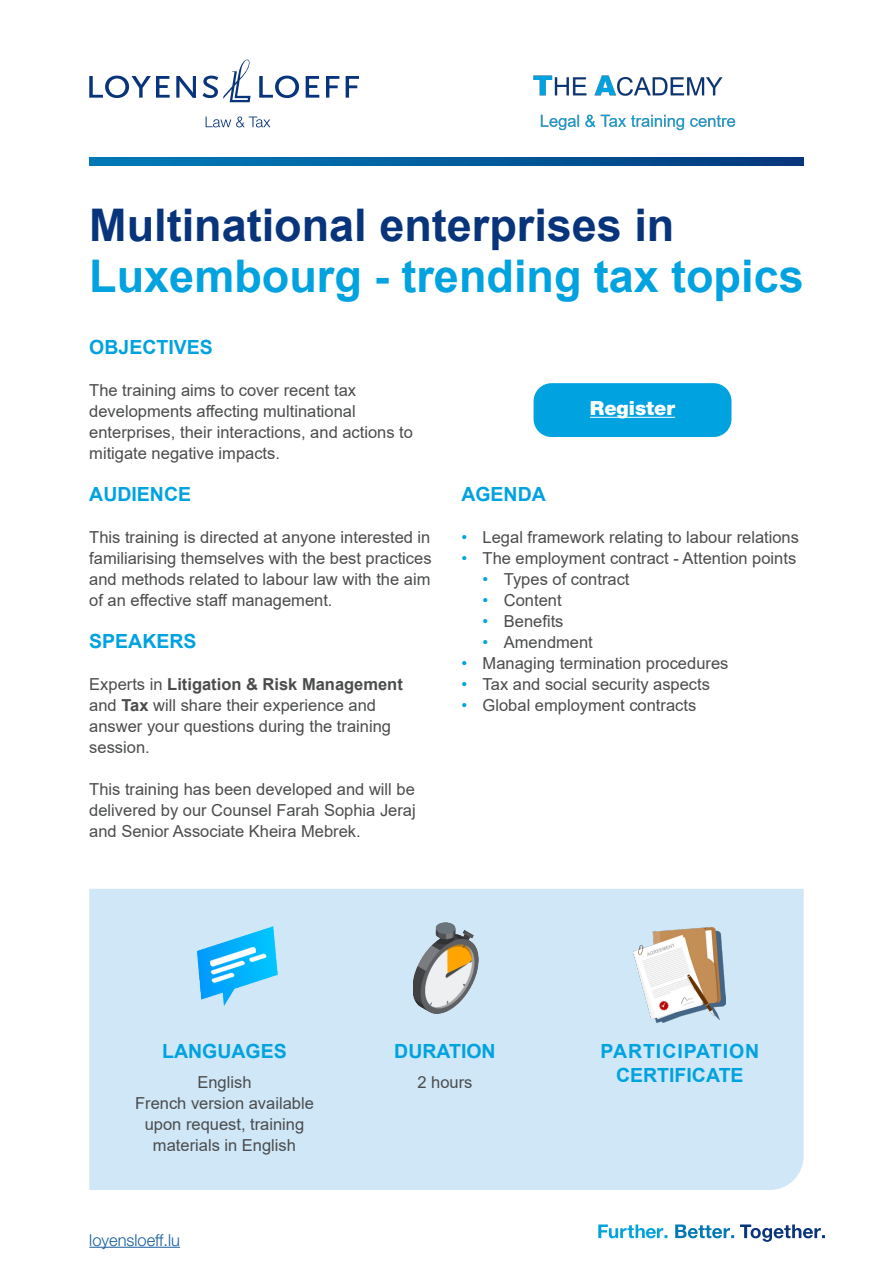
<style>
.page{position:relative;width:893px;height:1263px;background:#fff}
.page>*{position:absolute;margin:0;border:0;box-sizing:border-box;transform-origin:0 0}
.HEADLINE{font:700 45px "Arial";color:#00a2df}
.HEADLINE-2{font:700 45px "Arial";color:#08347b}
.INTRODUCTION_TEXT{font:700 19.5px/24px "Arial";color:#00a2df;text-align:center}
.TAB_BULLET{font:700 19.5px "Arial";color:#00a2df}
.INTRODUCTION_TEXT-2{font:900 19.5px "Helvetica Neue LT Pro";color:#fff}
.INTRODUCTION_TEXT-3{font:16.5px/21px "Arial";color:#4b4c4d}
.TAB_BULLET-2{font:16.5px/21px "Arial";color:#4b4c4d}
.INTRODUCTION_TEXT-4{font:300 16.5px "Helvetica Neue LT Pro";color:#175d9e}
.s1{font-weight:700}
.s2{color:#00a2df}
</style>
<div class="page">
<div style="left:89px;top:889px;width:715px;height:301px;background:#cfe7f7"></div>
<svg style="left:740px;top:1224px;width:85px;height:18px"></svg>
<svg style="left:675px;top:1224px;width:59px;height:14px"></svg>
<svg style="left:598px;top:1224px;width:69px;height:14px"></svg>
<svg style="left:259px;top:76px;width:40px;height:22px"></svg>
<svg style="left:306px;top:76px;width:13px;height:22px"></svg>
<svg style="left:326px;top:76px;width:13px;height:22px"></svg>
<svg style="left:346px;top:76px;width:13px;height:22px"></svg>
<svg style="left:89px;top:76px;width:81px;height:22px"></svg>
<svg style="left:176px;top:76px;width:20px;height:22px"></svg>
<svg style="left:203px;top:59px;width:48px;height:43px"></svg>
<svg style="left:206px;top:117px;width:64px;height:10px"></svg>
<img style="left:174px;top:913px;width:103px;height:109px">
<img style="left:413px;top:922px;width:65px;height:92px">
<img style="left:633px;top:928px;width:93px;height:94px">
<svg style="left:89px;top:157px;width:715px;height:9px;background:#005b9b"></svg>
<div style="left:534px;top:383px;width:197px;height:54px;background:#00a2df;border-radius:18px"></div>
<hr style="left:590px;top:417px;width:85px;height:1px;background:#fff">
<img style="left:533px;top:75px;width:203px;height:56px">
<hr style="left:89px;top:1247px;width:91px;height:1px;background:#175d9e">
<p class="HEADLINE-2" style="left:89px;top:194px;width:587px">Multinational enterprises in</p>
<p class="HEADLINE" style="left:89px;top:245px;width:716px">Luxembourg - trending tax topics</p>
<p class="INTRODUCTION_TEXT" style="left:89px;top:336px;width:125px">OBJECTIVES</p>
<p class="INTRODUCTION_TEXT-3" style="left:89px;top:380px;width:325px">The training aims to cover recent tax developments affecting multinational enterprises, their interactions, and actions to mitigate negative impacts.</p>
<p class="TAB_BULLET" style="left:89px;top:480px;width:103px">AUDIENCE</p>
<p class="TAB_BULLET-2" style="left:89px;top:526px;width:343px">This training is directed at anyone interested in</p>
<p class="TAB_BULLET-2" style="left:89px;top:547px;width:344px">familiarising themselves with the best practices</p>
<p class="TAB_BULLET-2" style="left:89px;top:568px;width:343px">and methods related to labour law with the aim</p>
<p class="TAB_BULLET-2" style="left:89px;top:589px;width:245px">of an effective staff management.</p>
<p class="TAB_BULLET" style="left:89px;top:627px;width:109px">SPEAKERS</p>
<p class="TAB_BULLET-2" style="left:89px;top:673px;width:315px">Experts in <span class="s1">Litigation &amp; Risk Management </span>and <span class="s1">Tax</span> will share their experience and answer your questions during the training session.</p>
<p class="TAB_BULLET-2" style="left:89px;top:778px;width:327px">This training has been developed and will be</p>
<p class="TAB_BULLET-2" style="left:89px;top:799px;width:328px">delivered by our Counsel Farah Sophia Jeraj</p>
<p class="TAB_BULLET-2" style="left:89px;top:820px;width:273px">and Senior Associate Kheira Mebrek.</p>
<p class="INTRODUCTION_TEXT-2" style="left:590px;top:397px;width:87px">Register</p>
<p class="TAB_BULLET" style="left:461px;top:480px;width:86px">AGENDA</p>
<p class="INTRODUCTION_TEXT-3" style="left:461px;top:526px;width:339px"><span class="s2">•</span> Legal framework relating to labour relations</p>
<p class="INTRODUCTION_TEXT-3" style="left:461px;top:547px;width:336px"><span class="s2">•</span> The employment contract - Attention points</p>
<p class="INTRODUCTION_TEXT-3" style="left:483px;top:568px;width:148px"><span class="s2">•</span> Types of contract</p>
<p class="INTRODUCTION_TEXT-3" style="left:483px;top:589px;width:81px"><span class="s2">•</span> Content</p>
<p class="INTRODUCTION_TEXT-3" style="left:483px;top:610px;width:82px"><span class="s2">•</span> Benefits</p>
<p class="INTRODUCTION_TEXT-3" style="left:483px;top:631px;width:112px"><span class="s2">•</span> Amendment</p>
<p class="INTRODUCTION_TEXT-3" style="left:461px;top:652px;width:269px"><span class="s2">•</span> Managing termination procedures</p>
<p class="INTRODUCTION_TEXT-3" style="left:461px;top:673px;width:250px"><span class="s2">•</span> Tax and social security aspects</p>
<p class="INTRODUCTION_TEXT-3" style="left:461px;top:694px;width:236px"><span class="s2">•</span> Global employment contracts</p>
<p class="INTRODUCTION_TEXT" style="left:162px;top:1039px;width:126px">LANGUAGES</p>
<p class="INTRODUCTION_TEXT-3" style="left:197px;top:1071px;width:56px">English</p>
<p class="INTRODUCTION_TEXT-3" style="left:135px;top:1092px;width:180px;text-align:center">French version available upon request, training materials in English</p>
<p class="INTRODUCTION_TEXT-4" style="left:89px;top:1229px;width:92px">loyensloeff.lu</p>
<p class="INTRODUCTION_TEXT" style="left:394px;top:1039px;width:103px">DURATION</p>
<p class="INTRODUCTION_TEXT-3" style="left:417px;top:1071px;width:57px">2 hours</p>
<p class="INTRODUCTION_TEXT" style="left:600px;top:1039px;width:160px">PARTICIPATION<br>CERTIFICATE</p>
</div>
